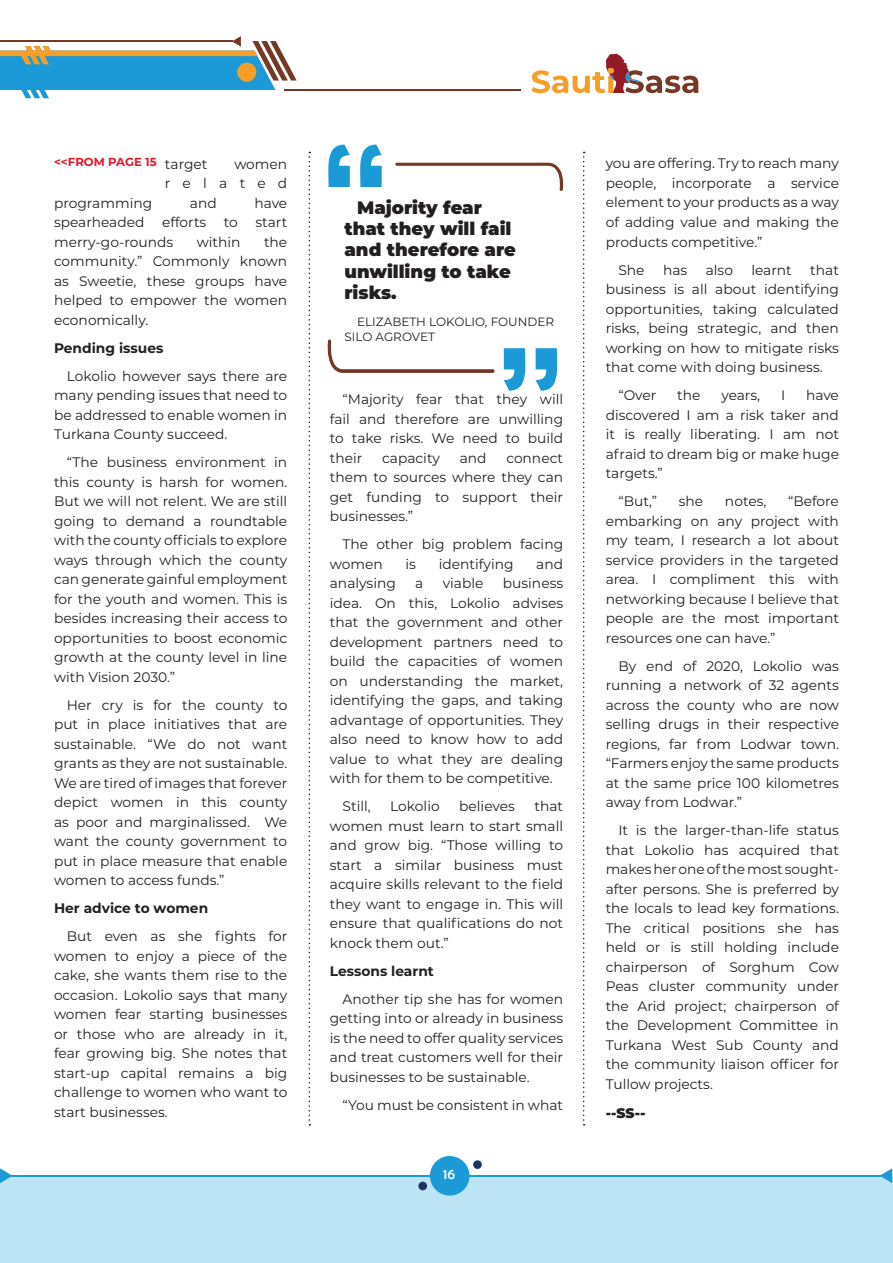
<style>
.page{position:relative;width:893px;height:1263px;background:#fff}
.page>*{position:absolute;margin:0;border:0;box-sizing:border-box;transform-origin:0 0}
.t1{font:900 18px/21px "Montserrat";color:#231f20}
.t2{font:15px "Berlin Sans FB";color:#fff}
.t3{font:13.8px/19.5px "Montserrat";color:#231f20;text-align:justify}
.t4{font:700 13.8px "Montserrat";color:#231f20}
.t5{font:13.8px/19.5px "Montserrat";letter-spacing:.875em;color:#231f20;text-align:right}
.t6{font:900 13.8px "Montserrat";color:#231f20}
.t7{font:12px/15px "Montserrat";color:#231f20}
.t8{font:700 11.7px "Montserrat";color:#e01a29}
</style>
<div class="page">
<svg style="left:0;top:36px;width:297px;height:62px"></svg>
<hr style="left:285px;top:89px;width:236px;height:2px;background:#753826">
<div style="left:237px;top:63px;width:19px;height:19px;background:#f79e27;border-radius:50%"></div>
<svg style="left:531px;top:53px;width:167px;height:40px"></svg>
<div style="left:0;top:1176px;width:893px;height:87px;background:#bde4f5"></div>
<hr style="left:11px;top:1175px;width:870px;height:1px;background:#1b9ad7">
<svg style="left:0;top:1168px;width:13px;height:15px"></svg>
<div style="left:430px;top:1156px;width:39px;height:39px;background:#1b9ad7;border-radius:50%"></div>
<div style="left:473px;top:1160px;width:9px;height:9px;background:#1c3563;border-radius:50%"></div>
<div style="left:418px;top:1182px;width:9px;height:8px;background:#1c3563;border-radius:50%"></div>
<svg style="left:880px;top:1168px;width:13px;height:15px"></svg>
<svg style="left:328px;top:145px;width:54px;height:42px"></svg>
<svg style="left:395px;top:162px;width:169px;height:29px"></svg>
<svg style="left:504px;top:348px;width:53px;height:43px"></svg>
<svg style="left:327px;top:339px;width:167px;height:34px"></svg>
<svg style="left:309px;top:152px;width:1px;height:973px"></svg>
<svg style="left:583px;top:152px;width:2px;height:973px"></svg>
<p class="t8" style="left:54px;top:154px;width:104px">&lt;&lt;FROM PAGE 15</p>
<p class="t3" style="left:165px;top:153px;width:44px">target</p>
<p class="t5" style="left:165px;top:153px;width:124px">women related</p>
<p class="t3" style="left:54px;top:192px;width:100px">programming</p>
<p class="t3" style="left:190px;top:192px;width:28px">and</p>
<p class="t3" style="left:254px;top:192px;width:34px">have</p>
<p class="t3" style="left:54px;top:212px;width:92px">spearheaded</p>
<p class="t3" style="left:162px;top:212px;width:46px">efforts</p>
<p class="t3" style="left:224px;top:212px;width:15px">to</p>
<p class="t3" style="left:255px;top:212px;width:33px">start</p>
<p class="t3" style="left:54px;top:231px;width:121px">merry-go-rounds</p>
<p class="t3" style="left:197px;top:231px;width:45px">within</p>
<p class="t3" style="left:54px;top:231px;width:235px;text-indent:210px">the community.” Commonly known as Sweetie, these groups have helped to empower the women economically.</p>
<p class="t4" style="left:54px;top:338px;width:111px">Pending issues</p>
<p class="t3" style="left:54px;top:365px;width:235px;text-indent:13px">Lokolio however says there are many pending issues that need to be addressed to enable women in Turkana County succeed.</p>
<p class="t3" style="left:54px;top:452px;width:235px;text-indent:13px">“The business environment in this county is harsh for women.<br>But we will not relent. We are still going to demand a roundtable with the county officials to explore ways through which the county can generate gainful employment for the youth and women. This is besides increasing their access to opportunities to boost economic growth at the county level in line with Vision 2030.”</p>
<p class="t3" style="left:54px;top:694px;width:235px;text-indent:13px">Her cry is for the county to put in place initiatives that are sustainable. “We do not want grants as they are not sustainable.<br>We are tired of images that forever depict women in this county as poor and marginalissed. We want the county government to put in place measure that enable women to access funds.”</p>
<p class="t4" style="left:54px;top:898px;width:156px">Her advice to women</p>
<p class="t3" style="left:54px;top:926px;width:235px;text-indent:13px">But even as she fights for women to enjoy a piece of the cake, she wants them rise to the occasion. Lokolio says that many women fear starting businesses or those who are already in it, fear growing big. She notes that start-up capital remains a big challenge to women who want to start businesses.</p>
<h1 class="t1" style="left:344px;top:196px;width:173px;text-indent:13px">Majority fear that they will fail and therefore are unwilling to take risks.</h1>
<p class="t7" style="left:344px;top:314px;width:211px;text-indent:13px">ELIZABETH LOKOLIO, FOUNDER<br>SILO AGROVET</p>
<p class="t3" style="left:330px;top:389px;width:235px;text-indent:13px">“Majority fear that they will fail and therefore are unwilling to take risks. We need to build their</p>
<p class="t3" style="left:382px;top:447px;width:59px">capacity</p>
<p class="t3" style="left:460px;top:447px;width:28px">and</p>
<p class="t3" style="left:330px;top:447px;width:235px;text-indent:176px">connect them to sources where they can get funding to support their businesses.”</p>
<p class="t3" style="left:330px;top:534px;width:235px;text-indent:13px">The other big problem facing women</p>
<p class="t3" style="left:405px;top:553px;width:12px">is</p>
<p class="t3" style="left:439px;top:553px;width:76px">identifying</p>
<p class="t3" style="left:536px;top:553px;width:28px">and</p>
<p class="t3" style="left:330px;top:573px;width:235px;text-indent:173px">business idea. On this, Lokolio advises that the government and other development partners need to build the capacities of women on understanding the market, identifying the gaps, and taking advantage of opportunities. They also need to know how to add value to what they are dealing with for them to be competitive.</p>
<p class="t3" style="left:343px;top:796px;width:30px">Still,</p>
<p class="t3" style="left:390px;top:796px;width:51px">Lokolio</p>
<p class="t3" style="left:459px;top:796px;width:57px">believes</p>
<p class="t3" style="left:330px;top:573px;width:68px">analysing</p>
<p class="t3" style="left:415px;top:573px;width:10px">a</p>
<p class="t3" style="left:443px;top:573px;width:42px">viable</p>
<p class="t3" style="left:330px;top:796px;width:235px;text-indent:205px">that women must learn to start small and grow big. “Those willing to start a similar business must acquire skills relevant to the field they want to engage in. This will ensure that qualifications do not knock them out.”</p>
<p class="t4" style="left:330px;top:961px;width:106px">Lessons learnt</p>
<p class="t3" style="left:330px;top:988px;width:235px;text-indent:13px">Another tip she has for women getting into or already in business is the need to offer quality services and treat customers well for their businesses to be sustainable.</p>
<p class="t3" style="left:343px;top:1094px;width:222px">“You must be consistent in what</p>
<p class="t3" style="left:606px;top:153px;width:235px">you are offering. Try to reach many people, incorporate a service element to your products as a way of adding value and making the products competitive.”</p>
<p class="t3" style="left:618px;top:259px;width:28px">She</p>
<p class="t3" style="left:663px;top:259px;width:26px">has</p>
<p class="t3" style="left:706px;top:259px;width:29px">also</p>
<p class="t3" style="left:751px;top:259px;width:42px">learnt</p>
<p class="t3" style="left:606px;top:259px;width:235px;text-indent:205px">that business is all about identifying opportunities, taking calculated risks, being strategic, and then working on how to mitigate risks that come with doing business.</p>
<p class="t3" style="left:618px;top:385px;width:39px">“Over</p>
<p class="t3" style="left:677px;top:385px;width:25px">the</p>
<p class="t3" style="left:721px;top:385px;width:40px">years,</p>
<p class="t3" style="left:781px;top:385px;width:6px">I</p>
<p class="t3" style="left:606px;top:385px;width:235px;text-indent:200px">have discovered I am a risk taker and it is really liberating. I am not afraid to dream big or make huge targets.”</p>
<p class="t3" style="left:618px;top:491px;width:40px">“But,”</p>
<p class="t3" style="left:679px;top:491px;width:26px">she</p>
<p class="t3" style="left:725px;top:491px;width:43px">notes,</p>
<p class="t3" style="left:606px;top:491px;width:235px;text-indent:182px">“Before embarking on any project with my team, I research a lot about service providers in the targeted area. I compliment this with networking because I believe that people are the most important resources one can have.”</p>
<p class="t3" style="left:606px;top:655px;width:235px;text-indent:13px">By end of 2020, Lokolio was running a network of 32 agents across the county who are now selling drugs in their respective regions, far from Lodwar town. “Farmers enjoy the same products at the same price 100 kilometres away from Lodwar.”</p>
<p class="t3" style="left:606px;top:820px;width:235px;text-indent:13px">It is the larger-than-life status that Lokolio has acquired that makes her one of the most sought&shy;after persons. She is preferred by the locals to lead key formations.<br>The critical positions she has held or is still holding include chairperson of Sorghum Cow Peas cluster community under the Arid project; chairperson of the Development Committee in Turkana West Sub County and the community liaison officer for Tullow projects.</p>
<p class="t6" style="left:606px;top:1102px;width:41px">--SS--</p>
<p class="t2" style="left:443px;top:1165px;width:13px">16</p>
</div>
